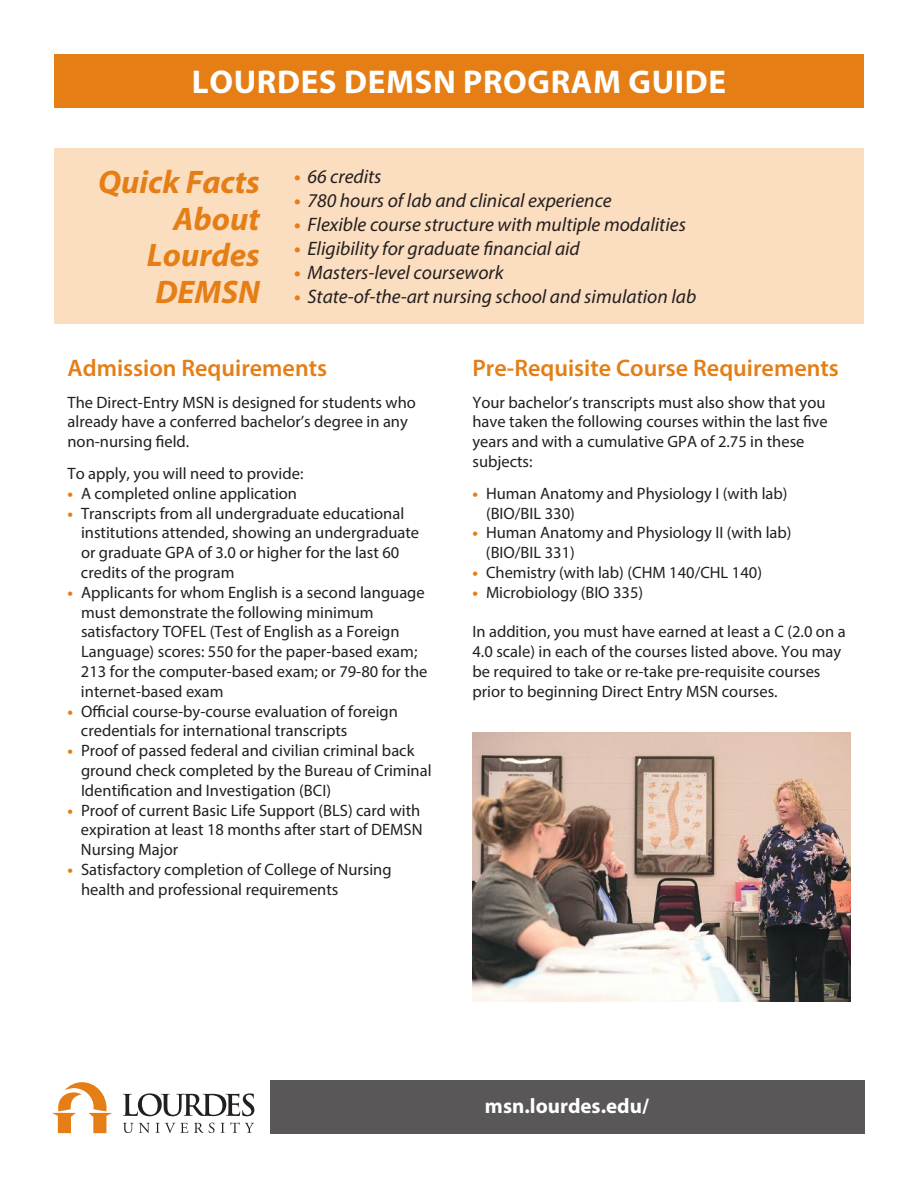
<style>
.page{position:relative;width:918px;height:1188px;background:#fff}
.page>*{position:absolute;margin:0;border:0;box-sizing:border-box;transform-origin:0 0}
.t1{font:700 33px "Myriad Pro";letter-spacing:.02em;color:#fff}
.t2{font:italic 700 32.7px/36.8px "Myriad Pro";color:#e47e15;text-align:right}
.t3{font:600 24px "Myriad Pro";color:#e47e15}
.t4{font:700 21px "Myriad Pro";color:#fff}
.t5{font:italic 19.5px "Myriad Pro";color:#241f1f}
.t6{font:16.5px/19.8px "Myriad Pro";color:#241f1f}
.s1{font-weight:700;color:#e47e15}
</style>
<div class="page">
<div style="left:54px;top:148px;width:810px;height:176px;background:#fbddc0"></div>
<div style="left:54px;top:54px;width:810px;height:54px;background:#e47e15"></div>
<svg style="left:123px;top:1093px;width:131px;height:23px"></svg>
<svg style="left:123px;top:1123px;width:27px;height:10px"></svg>
<svg style="left:156px;top:1123px;width:59px;height:10px"></svg>
<svg style="left:221px;top:1122px;width:33px;height:11px"></svg>
<svg style="left:52px;top:1082px;width:60px;height:51px"></svg>
<div style="left:270px;top:1080px;width:594px;height:54px;background:#5a5758"></div>
<img style="left:472px;top:732px;width:379px;height:270px">
<h1 class="t1" style="left:192px;top:70px;width:536px">LOURDES DEMSN PROGRAM GUIDE</h1>
<h2 class="t2" style="left:98px;top:166px;width:163px">Quick Facts<br>About<br>Lourdes<br>DEMSN</h2>
<p class="t5" style="left:294px;top:169px;width:89px"><span class="s1">•</span> 66 credits</p>
<p class="t5" style="left:294px;top:193px;width:319px"><span class="s1">•</span> 780 hours of lab and clinical experience</p>
<p class="t5" style="left:294px;top:217px;width:393px"><span class="s1">•</span> Flexible course structure with multiple modalities</p>
<p class="t5" style="left:294px;top:241px;width:287px"><span class="s1">•</span> Eligibility for graduate financial aid</p>
<p class="t5" style="left:294px;top:265px;width:211px"><span class="s1">•</span> Masters-level coursework</p>
<p class="t5" style="left:294px;top:289px;width:404px"><span class="s1">•</span> State-of-the-art nursing school and simulation lab</p>
<h3 class="t3" style="left:68px;top:359px;width:261px">Admission Requirements</h3>
<p class="t6" style="left:67px;top:393px;width:350px">The Direct-Entry MSN is designed for students who already have a conferred bachelor’s degree in any non-nursing field.</p>
<p class="t6" style="left:67px;top:465px;width:237px">To apply, you will need to provide:</p>
<p class="t6" style="left:68px;top:485px;width:231px"><span class="s1">•</span> A completed online application</p>
<p class="t6" style="left:81px;top:504px;width:340px;text-indent:-13px"><span class="s1">•</span> Transcripts from all undergraduate educational institutions attended, showing an undergraduate or graduate GPA of 3.0 or higher for the last 60 credits of the program</p>
<p class="t6" style="left:81px;top:584px;width:348px;text-indent:-13px"><span class="s1">•</span> Applicants for whom English is a second language must demonstrate the following minimum satisfactory TOFEL (Test of English as a Foreign Language) scores: 550 for the paper-based exam; 213 for the computer-based exam; or 79-80 for the internet-based exam</p>
<p class="t6" style="left:81px;top:702px;width:318px;text-indent:-13px"><span class="s1">•</span> Official course-by-course evaluation of foreign credentials for international transcripts</p>
<p class="t6" style="left:81px;top:742px;width:352px;text-indent:-14px"><span class="s1">•</span> Proof of passed federal and civilian criminal back ground check completed by the Bureau of Criminal<br>Identification and Investigation (BCI)</p>
<p class="t6" style="left:81px;top:801px;width:343px;text-indent:-13px"><span class="s1">•</span> Proof of current Basic Life Support (BLS) card with expiration at least 18 months after start of DEMSN<br>Nursing Major</p>
<p class="t6" style="left:81px;top:861px;width:312px;text-indent:-14px"><span class="s1">•</span> Satisfactory completion of College of Nursing health and professional requirements</p>
<h3 class="t3" style="left:472px;top:359px;width:368px">Pre-Requisite Course Requirements</h3>
<p class="t6" style="left:472px;top:393px;width:357px">Your bachelor’s transcripts must also show that you have taken the following courses within the last five years and with a cumulative GPA of 2.75 in these subjects:</p>
<p class="t6" style="left:486px;top:485px;width:303px;text-indent:-14px"><span class="s1">•</span> Human Anatomy and Physiology I (with lab) (BIO/BIL 330)</p>
<p class="t6" style="left:486px;top:524px;width:307px;text-indent:-13px"><span class="s1">•</span> Human Anatomy and Physiology II (with lab) (BIO/BIL 331)</p>
<p class="t6" style="left:472px;top:564px;width:291px"><span class="s1">•</span> Chemistry (with lab) (CHM 140/CHL 140)</p>
<p class="t6" style="left:472px;top:584px;width:172px"><span class="s1">•</span> Microbiology (BIO 335)</p>
<p class="t6" style="left:472px;top:623px;width:375px">In addition, you must have earned at least a C (2.0 on a 4.0 scale) in each of the courses listed above. You may be required to take or re-take pre-requisite courses prior to beginning Direct Entry MSN courses.</p>
<p class="t4" style="left:485px;top:1098px;width:166px">msn.lourdes.edu/</p>
</div>
